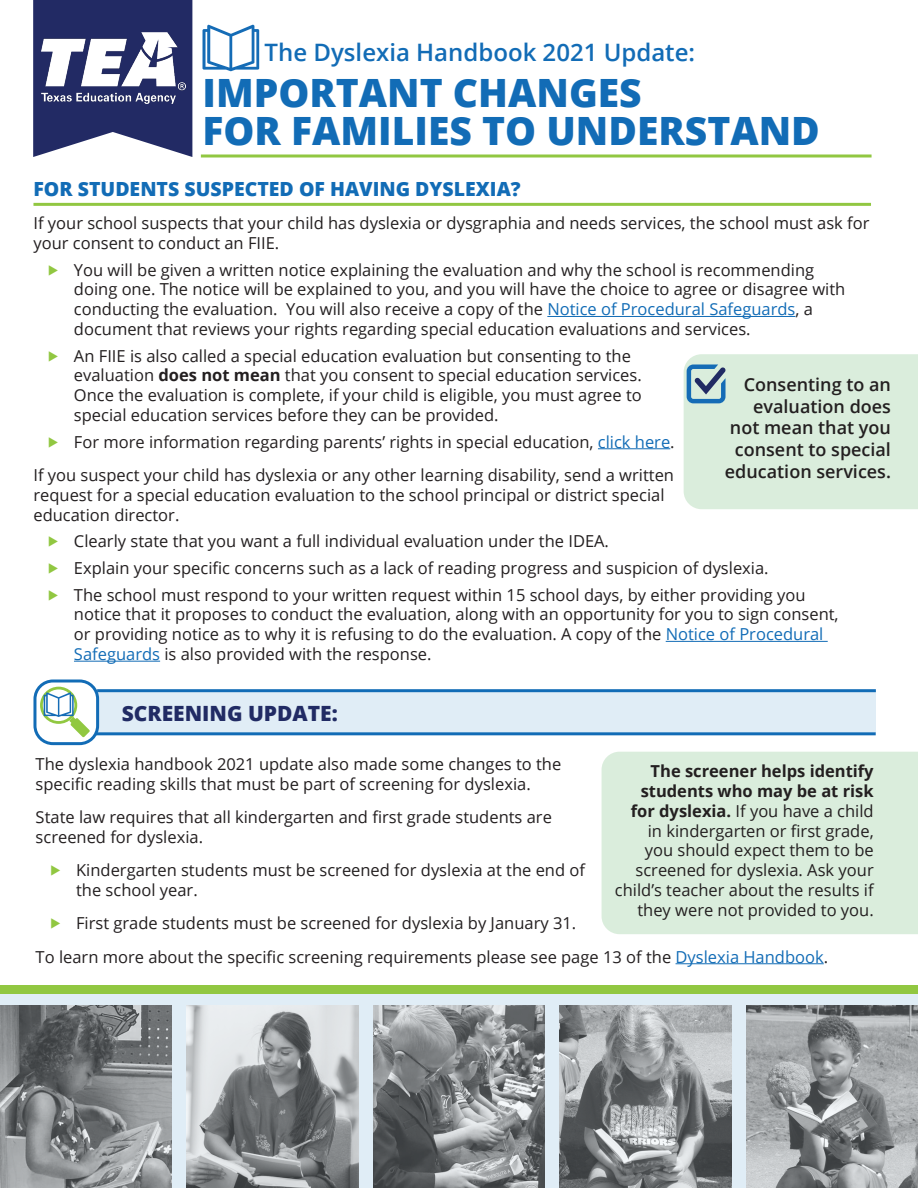
<style>
.page{position:relative;width:918px;height:1188px;background:#fff}
.page>*{position:absolute;margin:0;border:0;box-sizing:border-box;transform-origin:0 0}
.t1{font:800 39px/37.5px "Open Sans";color:#126cb6}
.t2{font:600 24px "Open Sans";color:#126cb6}
.t3{font:800 21px "Open Sans";color:#212b64}
.t4{font:800 19.5px "Open Sans";color:#126cb6}
.t5{font:600 18px/21.6px "Open Sans";color:#231f20;text-align:right}
.t6{font:16.5px/19.8px "Open Sans";color:#231f20}
.s1{color:#91c741}
.s2{color:#126cb6}
.s3{font-weight:700}
</style>
<div class="page">
<svg style="left:33px;top:0;width:159px;height:157px"></svg>
<img style="left:42px;top:32px;width:144px;height:71px">
<svg style="left:203px;top:24px;width:56px;height:47px"></svg>
<div style="left:684px;top:354px;width:234px;height:155px;background:#daeddc"></div>
<div style="left:97px;top:691px;width:779px;height:42px;background:#e0edf6"></div>
<hr style="left:97px;top:689px;width:779px;height:3px;background:#126cb6">
<hr style="left:95px;top:732px;width:781px;height:3px;background:#126cb6">
<div style="left:33px;top:680px;width:66px;height:65px;border:3px solid #126cb6;border-radius:18px"></div>
<div style="left:602px;top:752px;width:316px;height:182px;background:#daeddc"></div>
<svg style="left:40px;top:687px;width:37px;height:37px"></svg>
<svg style="left:43px;top:689px;width:31px;height:32px"></svg>
<svg style="left:44px;top:692px;width:46px;height:45px"></svg>
<svg style="left:0;top:994px;width:918px;height:194px;fill:#e0edf6"></svg>
<img style="left:373px;top:1006px;width:172px;height:182px">
<img style="left:746px;top:1006px;width:172px;height:182px">
<img style="left:560px;top:1006px;width:171px;height:182px">
<img style="left:0;top:1006px;width:172px;height:182px">
<img style="left:187px;top:1006px;width:171px;height:182px">
<hr style="left:33px;top:203px;width:838px;height:3px;background:#91c741">
<div style="left:0;top:986px;width:918px;height:8px;background:#91c741"></div>
<svg style="left:201px;top:154px;width:671px;height:4px;fill:#c4e099"></svg>
<hr style="left:547px;top:316px;width:249px;height:1px;background:#126cb6">
<hr style="left:598px;top:448px;width:72px;height:1px;background:#126cb6">
<hr style="left:666px;top:641px;width:162px;height:1px;background:#126cb6">
<hr style="left:74px;top:661px;width:86px;height:1px;background:#126cb6">
<hr style="left:676px;top:963px;width:148px;height:1px;background:#126cb6">
<h2 class="t2" style="left:265px;top:36px;width:432px">The Dyslexia Handbook 2021 Update:</h2>
<h1 class="t1" style="left:202px;top:72px;width:619px">IMPORTANT CHANGES<br>FOR FAMILIES TO UNDERSTAND</h1>
<p class="t4" style="left:33px;top:174px;width:489px">FOR STUDENTS SUSPECTED OF HAVING DYSLEXIA?</p>
<p class="t6" style="left:33px;top:213px;width:838px">If your school suspects that your child has dyslexia or dysgraphia and needs services, the school must ask for your consent to conduct an FIIE.</p>
<p class="t6" style="left:74px;top:259px;width:773px;text-indent:-27px"><span class="s1">▶</span> You will be given a written notice explaining the evaluation and why the school is recommending doing one. The notice will be explained to you, and you will have the choice to agree or disagree with conducting the evaluation. You will also receive a copy of the <span class="s2">Notice of Procedural Safeguards</span>, a document that reviews your rights regarding special education evaluations and services.</p>
<p class="t6" style="left:74px;top:365px;width:569px;text-align:justify">evaluation <span class="s3">does not mean</span> that you consent to special education services.<br>Once the evaluation is complete, if your child is eligible, you must agree to special education services before they can be provided.</p>
<p class="t6" style="left:47px;top:431px;width:629px"><span class="s1">▶</span> For more information regarding parents’ rights in special education, <span class="s2">click here</span>.</p>
<p class="t6" style="left:74px;top:345px;width:559px">An FIIE is also called a special education evaluation but consenting to the</p>
<p class="t5" style="left:725px;top:374px;width:168px">Consenting to an evaluation does not mean that you consent to special education services.</p>
<p class="t6" style="left:33px;top:465px;width:642px">If you suspect your child has dyslexia or any other learning disability, send a written request for a special education evaluation to the school principal or district special education director.</p>
<p class="t6" style="left:47px;top:528px;width:760px;line-height:26.5px"><span class="s1">▶</span> Clearly state that you want a full individual evaluation under the IDEA.<br><span class="s1">▶</span> Explain your specific concerns such as a lack of reading progress and suspicion of dyslexia.<br><span class="s1">▶</span> The school must respond to your written request within 15 school days, by either providing you</p>
<p class="t6" style="left:74px;top:604px;width:766px">notice that it proposes to conduct the evaluation, along with an opportunity for you to sign consent, or providing notice as to why it is refusing to do the evaluation. A copy of the <span class="s2">Notice of Procedural<br>Safeguards</span> is also provided with the response.</p>
<p class="t3" style="left:122px;top:697px;width:218px">SCREENING UPDATE:</p>
<p class="t6" style="left:36px;top:754px;width:527px">The dyslexia handbook 2021 update also made some changes to the specific reading skills that must be part of screening for dyslexia.</p>
<p class="t6" style="left:36px;top:807px;width:518px">State law requires that all kindergarten and first grade students are screened for dyslexia.</p>
<p class="t6" style="left:76px;top:860px;width:510px;text-indent:-27px"><span class="s1">▶</span> Kindergarten students must be screened for dyslexia at the end of the school year.</p>
<p class="t6" style="left:49px;top:913px;width:529px"><span class="s1">▶</span> First grade students must be screened for dyslexia by January 31.</p>
<p class="t6" style="left:615px;top:761px;width:260px;text-align:right"><span class="s3">The screener helps identify students who may be at risk for dyslexia.</span> If you have a child in kindergarten or first grade,<br>you should expect them to be screened for dyslexia. Ask your child’s teacher about the results if they were not provided to you.</p>
<p class="t6" style="left:36px;top:946px;width:794px">To learn more about the specific screening requirements please see page 13 of the <span class="s2">Dyslexia Handbook</span>.</p>
</div>
